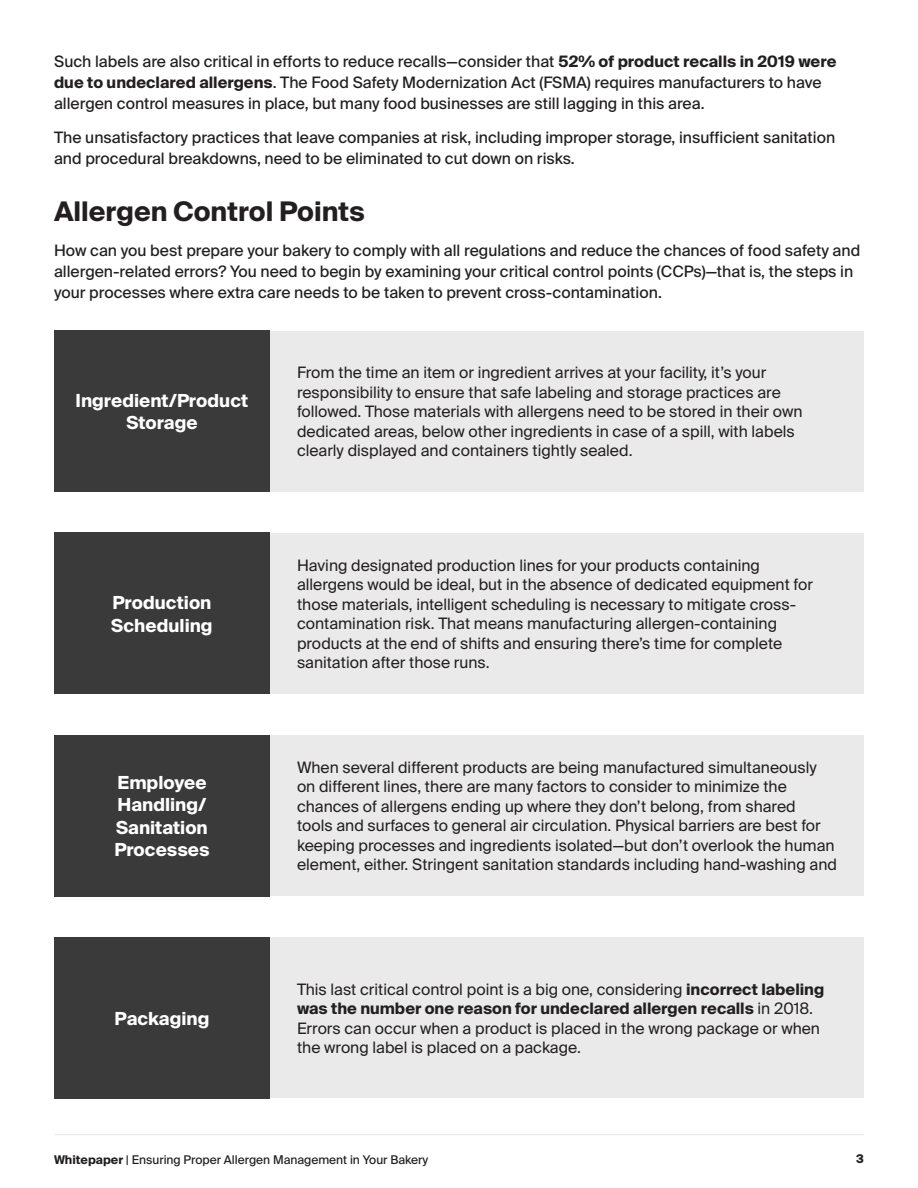
<style>
.page{position:relative;width:918px;height:1188px;background:#fff}
.page>*{position:absolute;margin:0;border:0;box-sizing:border-box;transform-origin:0 0}
.Heading_1{font:700 27px "Suisse Intl";color:#231f20}
.White_Headings{font:700 18px/22.5px "Suisse Intl";color:#fff}
.Black_Text{font:15.75px/19.5px "Suisse Intl";color:#231f20}
.Body_Text{font:15.75px/21px "Suisse Intl";color:#231f20}
.t1{font:12px "Suisse Intl";color:#231f20}
.t2{font:700 12px "Suisse Intl";color:#231f20}
.s1{font-weight:700}
</style>
<div class="page">
<hr style="left:54px;top:1134px;width:810px;height:1px;background:#eaeaea">
<div style="left:270px;top:331px;width:594px;height:160px;background:#eaeaea"></div>
<div style="left:54px;top:330px;width:216px;height:162px;background:#3a3a3a"></div>
<div style="left:270px;top:533px;width:594px;height:161px;background:#eaeaea"></div>
<div style="left:54px;top:532px;width:216px;height:162px;background:#3a3a3a"></div>
<div style="left:270px;top:735px;width:594px;height:161px;background:#eaeaea"></div>
<div style="left:54px;top:735px;width:216px;height:162px;background:#3a3a3a"></div>
<div style="left:270px;top:938px;width:594px;height:160px;background:#eaeaea"></div>
<div style="left:54px;top:937px;width:216px;height:162px;background:#3a3a3a"></div>
<p class="Body_Text" style="left:54px;top:51px;width:784px">Such labels are also critical in efforts to reduce recalls—consider that <span class="s1">52% of product recalls in 2019 were due to undeclared allergens</span>. The Food Safety Modernization Act (FSMA) requires manufacturers to have allergen control measures in place, but many food businesses are still lagging in this area.</p>
<p class="Body_Text" style="left:54px;top:127px;width:783px">The unsatisfactory practices that leave companies at risk, including improper storage, insufficient sanitation and procedural breakdowns, need to be eliminated to cut down on risks.</p>
<p class="Heading_1" style="left:54px;top:196px;width:312px">Allergen Control Points</p>
<p class="Body_Text" style="left:54px;top:240px;width:808px">How can you best prepare your bakery to comply with all regulations and reduce the chances of food safety and allergen-related errors? You need to begin by examining your critical control points (CCPs)—that is, the steps in your processes where extra care needs to be taken to prevent cross-contamination.</p>
<p class="White_Headings" style="left:76px;top:389px;width:174px;text-align:center">Ingredient/Product<br>Storage</p>
<p class="White_Headings" style="left:111px;top:592px;width:103px">Production<br>Scheduling</p>
<p class="White_Headings" style="left:114px;top:771px;width:97px">Employee<br>Handling/<br>Sanitation<br>Processes</p>
<p class="White_Headings" style="left:115px;top:1007px;width:96px">Packaging</p>
<p class="Black_Text" style="left:297px;top:363px;width:507px">From the time an item or ingredient arrives at your facility, it’s your responsibility to ensure that safe labeling and storage practices are followed. Those materials with allergens need to be stored in their own dedicated areas, below other ingredients in case of a spill, with labels clearly displayed and containers tightly sealed.</p>
<p class="Black_Text" style="left:297px;top:555px;width:518px">Having designated production lines for your products containing allergens would be ideal, but in the absence of dedicated equipment for those materials, intelligent scheduling is necessary to mitigate cross&shy;contamination risk. That means manufacturing allergen-containing products at the end of shifts and ensuring there’s time for complete sanitation after those runs.</p>
<p class="Black_Text" style="left:297px;top:758px;width:541px">When several different products are being manufactured simultaneously on different lines, there are many factors to consider to minimize the chances of allergens ending up where they don’t belong, from shared<br>tools and surfaces to general air circulation. Physical barriers are best for keeping processes and ingredients isolated—but don’t overlook the human element, either. Stringent sanitation standards including hand-washing and</p>
<p class="Black_Text" style="left:297px;top:979px;width:529px">This last critical control point is a big one, considering <span class="s1">incorrect labeling was the number one reason for undeclared allergen recalls</span> in 2018.<br>Errors can occur when a product is placed in the wrong package or when the wrong label is placed on a package.</p>
<p class="t1" style="left:54px;top:1153px;width:376px"><span class="s1">Whitepaper</span> | Ensuring Proper Allergen Management in Your Bakery</p>
<p class="t2" style="left:856px;top:1152px;width:9px">3</p>
</div>
